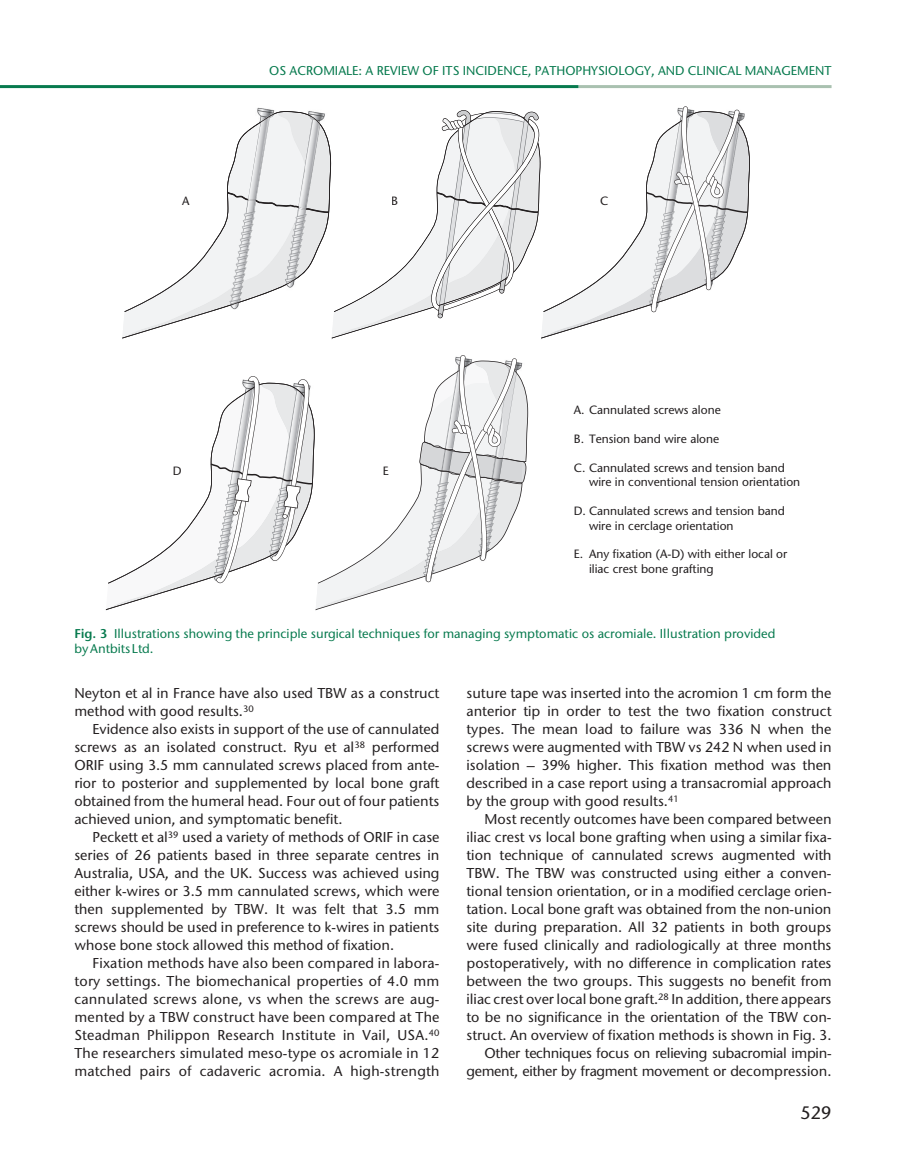
<style>
.page{position:relative;width:906px;height:1170px;background:#fff}
.page>*{position:absolute;margin:0;border:0;box-sizing:border-box;transform-origin:0 0}
.t1{font:500 18px "Stone Sans ITC Pro";color:#231f20}
.t2{font:500 14.25px/18px "Stone Sans ITC Pro";color:#231f20;text-align:justify}
.t3{font:500 12.75px/15px "Stone Sans ITC Pro";color:#077a4e}
.t4{font:500 12px/14.4px "Stone Sans Std";color:#231f20}
.s1{font-weight:600}
</style>
<div class="page">
<hr style="left:578px;top:85px;width:253px;height:3px;background:#a9c1b0">
<hr style="left:0;top:85px;width:578px;height:3px;background:#077a4e">
<svg style="left:106px;top:355px;width:423px;height:256px"></svg>
<svg style="left:122px;top:106px;width:626px;height:233px"></svg>
<img style="left:239px;top:211px;width:67px;height:37px">
<img style="left:659px;top:211px;width:66px;height:34px">
<img style="left:230px;top:259px;width:17px;height:46px">
<img style="left:649px;top:259px;width:17px;height:46px">
<p class="t4" style="left:182px;top:193px;width:9px">A</p>
<p class="t3" style="left:269px;top:63px;width:564px">Os acromiale: a review of its incidence, pathophysiology, and clinical management</p>
<p class="t4" style="left:391px;top:193px;width:8px">B</p>
<p class="t4" style="left:600px;top:193px;width:10px">C</p>
<p class="t4" style="left:574px;top:403px;width:148px">A. Cannulated screws alone</p>
<p class="t4" style="left:574px;top:432px;width:147px">B. Tension band wire alone</p>
<p class="t4" style="left:173px;top:464px;width:10px">D</p>
<p class="t4" style="left:383px;top:464px;width:7px">E</p>
<p class="t4" style="left:589px;top:460px;width:213px;text-indent:-15px">C. Cannulated screws and tension band wire in conventional tension orientation</p>
<p class="t4" style="left:574px;top:504px;width:213px">D. Cannulated screws and tension band</p>
<p class="t4" style="left:574px;top:547px;width:215px">E. Any fixation (A-D) with either local or</p>
<p class="t4" style="left:589px;top:518px;width:146px">wire in cerclage orientation</p>
<p class="t4" style="left:589px;top:561px;width:126px">iliac crest bone grafting</p>
<p class="t3" style="left:74px;top:626px;width:702px"><span class="s1">Fig. 3</span> Illustrations showing the principle surgical techniques for managing symptomatic os acromiale. Illustration provided byAntbits Ltd.</p>
<p class="t2" style="left:74px;top:683px;width:366px">Neyton et al in France have also used TBW as a construct method with good results.<sup>30</sup></p>
<p class="t2" style="left:74px;top:719px;width:366px;text-indent:18px">Evidence also exists in support of the use of cannulated screws as an isolated construct. Ryu et al<sup>38</sup> performed ORIF using 3.5 mm cannulated screws placed from ante&shy;rior to posterior and supplemented by local bone graft obtained from the humeral head. Four out of four patients achieved union, and symptomatic benefit.</p>
<p class="t2" style="left:74px;top:827px;width:366px;text-indent:18px">Peckett et al<sup>39</sup> used a variety of methods of ORIF in case series of 26 patients based in three separate centres in Australia, USA, and the UK. Success was achieved using either k-wires or 3.5 mm cannulated screws, which were then supplemented by TBW. It was felt that 3.5 mm screws should be used in preference to k-wires in patients whose bone stock allowed this method of fixation.</p>
<p class="t2" style="left:74px;top:953px;width:366px;text-indent:18px">Fixation methods have also been compared in labora&shy;tory settings. The biomechanical properties of 4.0 mm cannulated screws alone, vs when the screws are aug&shy;mented by a TBW construct have been compared at The Steadman Philippon Research Institute in Vail, USA.<sup>40<br></sup>The researchers simulated meso-type os acromiale in 12 matched pairs of cadaveric acromia. A high-strength</p>
<p class="t2" style="left:466px;top:683px;width:366px">suture tape was inserted into the acromion 1 cm form the anterior tip in order to test the two fixation construct types. The mean load to failure was 336 N when the screws were augmented with TBW vs 242 N when used in isolation – 39% higher. This fixation method was then described in a case report using a transacromial approach by the group with good results.<sup>41</sup></p>
<p class="t2" style="left:466px;top:809px;width:366px;text-align:right">Most recently outcomes have been compared between iliac crest vs local bone grafting when using a similar fixa&shy;tion technique of cannulated screws augmented with TBW. The TBW was constructed using either a conven&shy;tional tension orientation, or in a modified cerclage orien&shy;tation. Local bone graft was obtained from the non-union site during preparation. All 32 patients in both groups were fused clinically and radiologically at three months postoperatively, with no difference in complication rates between the two groups. This suggests no benefit from iliac crest over local bone graft.<sup>28</sup> In addition, there appears to be no significance in the orientation of the TBW con&shy;struct. An overview of fixation methods is shown in Fig. 3.<br>Other techniques focus on relieving subacromial impin&shy;gement, either by fragment movement or decompression.</p>
<p class="t1" style="left:800px;top:1101px;width:32px">529</p>
</div>
